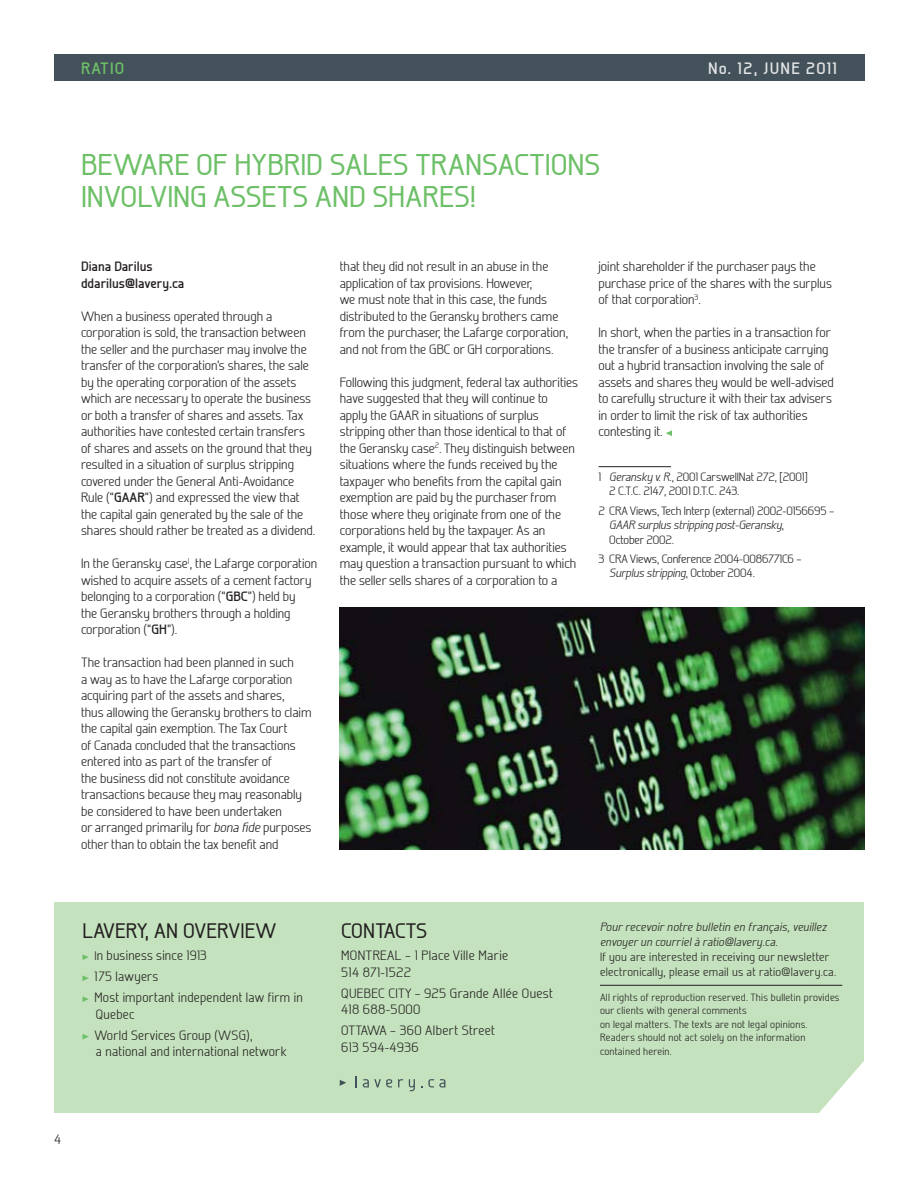
<style>
.page{position:relative;width:918px;height:1188px;background:#fff}
.page>*{position:absolute;margin:0;border:0;box-sizing:border-box;transform-origin:0 0}
.t1{font:500 30px/31.5px "Galette";letter-spacing:.005em;color:#6dc067}
.t2{font:500 21px "Galette";letter-spacing:.01em;color:#231f20}
.t3{font:500 21px "Galette";letter-spacing:-.02em;color:#231f20}
.t4{font:700 16.5px "Galette";letter-spacing:.075em;color:#e2e3e4}
.t5{font:700 16.5px "Galette";letter-spacing:.075em;color:#6dc067}
.t6{font:300 13.5px/16.5px "Galette";color:#231f20}
.t7{font:300 13.5px/21px "Galette";letter-spacing:.02em;color:#231f20}
.t8{font:300 13.5px/16.5px "Galette";letter-spacing:.025em;color:#231f20}
.t9{font:700 13.5px/16.5px "Galette";color:#231f20}
.t10{font:300 12px/14.2px "Galette";letter-spacing:-.01em;color:#231f20}
.t11{font:300 12px/15px "Galette";letter-spacing:.025em;color:#231f20}
.t12{font:italic 300 12px/15px "Galette";letter-spacing:.02em;color:#231f20}
.t13{font:300 10.5px/13.5px "Galette";letter-spacing:.025em;color:#231f20}
.s1{font-weight:700}
.s2{font-style:italic}
.s3{font-size:12.3px}
</style>
<div class="page">
<div style="left:54px;top:54px;width:810px;height:27px;background:#43525a"></div>
<div style="left:54px;top:902px;width:810px;height:211px;background:#c4e2bd"></div>
<svg style="left:82px;top:954px;width:7px;height:6px"></svg>
<svg style="left:82px;top:975px;width:7px;height:6px"></svg>
<svg style="left:82px;top:996px;width:7px;height:6px"></svg>
<svg style="left:82px;top:1034px;width:7px;height:6px"></svg>
<hr style="left:600px;top:985px;width:242px;height:1px;background:#231f20">
<svg style="left:363px;top:1079px;width:29px;height:8px"></svg>
<svg style="left:398px;top:1079px;width:5px;height:8px"></svg>
<svg style="left:409px;top:1079px;width:6px;height:12px"></svg>
<svg style="left:428px;top:1079px;width:17px;height:8px"></svg>
<svg style="left:340px;top:1080px;width:6px;height:6px"></svg>
<svg style="left:666px;top:430px;width:6px;height:6px"></svg>
<hr style="left:599px;top:466px;width:72px;height:1px;background:#231f20">
<img style="left:340px;top:608px;width:524px;height:242px">
<p class="t5" style="left:81px;top:62px;width:45px">RATIO</p>
<p class="t4" style="left:708px;top:62px;width:130px">No. 12, JUNE 2011</p>
<h1 class="t1" style="left:81px;top:152px;width:521px">BEWARE OF HYBRID SALES TRANSACTIONS<br>INVOLVING ASSETS AND SHARES!</h1>
<p class="t9" style="left:81px;top:260px;width:105px">Diana Darilus ddarilus@lavery.ca</p>
<p class="t6" style="left:81px;top:309px;width:236px">When a business operated through a corporation is sold, the transaction between the seller and the purchaser may involve the transfer of the corporation’s shares, the sale by the operating corporation of the assets which are necessary to operate the business or both a transfer of shares and assets. Tax authorities have contested certain transfers of shares and assets on the ground that they resulted in a situation of surplus stripping covered under the General Anti-Avoidance Rule (“<span class="s1">GAAR</span>”) and expressed the view that the capital gain generated by the sale of the shares should rather be treated as a dividend.</p>
<p class="t6" style="left:81px;top:557px;width:238px">In the Geransky case<sup>1</sup>, the Lafarge corporation wished to acquire assets of a cement factory belonging to a corporation (“<span class="s1">GBC</span>”) held by<br>the Geransky brothers through a holding corporation (“<span class="s1">GH</span>”).</p>
<p class="t6" style="left:81px;top:656px;width:232px">The transaction had been planned in such<br>a way as to have the Lafarge corporation acquiring part of the assets and shares,<br>thus allowing the Geransky brothers to claim the capital gain exemption. The Tax Court<br>of Canada concluded that the transactions entered into as part of the transfer of<br>the business did not constitute avoidance transactions because they may reasonably be considered to have been undertaken<br>or arranged primarily for <span class="s2">bona fide</span> purposes other than to obtain the tax benefit and</p>
<p class="t6" style="left:340px;top:260px;width:230px">that they did not result in an abuse in the application of tax provisions. However,<br>we must note that in this case, the funds distributed to the Geransky brothers came from the purchaser, the Lafarge corporation, and not from the GBC or GH corporations.</p>
<p class="t6" style="left:340px;top:375px;width:240px">Following this judgment, federal tax authorities have suggested that they will continue to apply the GAAR in situations of surplus stripping other than those identical to that of the Geransky case<sup>2</sup>. They distinguish between situations where the funds received by the taxpayer who benefits from the capital gain exemption are paid by the purchaser from those where they originate from one of the corporations held by the taxpayer. As an example, it would appear that tax authorities may question a transaction pursuant to which the seller sells shares of a corporation to a</p>
<p class="t6" style="left:599px;top:260px;width:235px">joint shareholder if the purchaser pays the purchase price of the shares with the surplus of that corporation<sup>3</sup>.</p>
<p class="t6" style="left:599px;top:326px;width:237px">In short, when the parties in a transaction for the transfer of a business anticipate carrying out a hybrid transaction involving the sale of assets and shares they would be well-advised to carefully structure it with their tax advisers in order to limit the risk of tax authorities contesting it.</p>
<p class="t10" style="left:609px;top:471px;width:200px;text-indent:-11px">1 <span class="s2">Geransky v. R</span>., 2001 CarswellNat 272, [2001]<br>2 C.T.C. 2147, 2001 D.T.C. 243.</p>
<p class="t10" style="left:609px;top:505px;width:226px;text-indent:-11px">2 CRA Views, Tech Interp (external) 2002-0156695 –<br><span class="s2">GAAR surplus stripping post-Geransky</span>,<br>October 2002.</p>
<p class="t10" style="left:609px;top:553px;width:194px;text-indent:-11px">3 CRA Views, Conference 2004-0086771C6 –<br><span class="s2">Surplus stripping</span>, October 2004.</p>
<h2 class="t2" style="left:83px;top:923px;width:195px">LAVERY, AN OVERVIEW</h2>
<p class="t7" style="left:95px;top:946px;width:210px"><span class="s3">I</span>n business since 1913<br>175 lawyers<br>Most important independent law firm in</p>
<p class="t7" style="left:95px;top:1005px;width:160px">Quebec<br>World Services Group (WSG),</p>
<p class="t7" style="left:96px;top:1042px;width:192px">a national and international network</p>
<h2 class="t3" style="left:341px;top:923px;width:88px">CONTACTS</h2>
<p class="t8" style="left:341px;top:949px;width:168px">MONTREAL – 1 Place Ville Marie<br>514 871-1522</p>
<p class="t8" style="left:341px;top:986px;width:213px">QUEBEC CITY – 925 Grande Allée Ouest<br>418 688-5000</p>
<p class="t8" style="left:341px;top:1024px;width:155px">OTTAWA – 360 Albert Street<br>613 594-4936</p>
<p class="t12" style="left:600px;top:921px;width:228px">Pour recevoir notre bulletin en français, veuillez envoyer un courriel à ratio@lavery.ca.</p>
<p class="t11" style="left:600px;top:951px;width:238px">If you are interested in receiving our newsletter electronically, please email us at ratio@lavery.ca.</p>
<p class="t13" style="left:600px;top:992px;width:241px">All rights of reproduction reserved. This bulletin provides our clients with general comments<br>on legal matters. The texts are not legal opinions.<br>Readers should not act solely on the information contained herein.</p>
<p class="t6" style="left:54px;top:1133px;width:9px">4</p>
</div>
